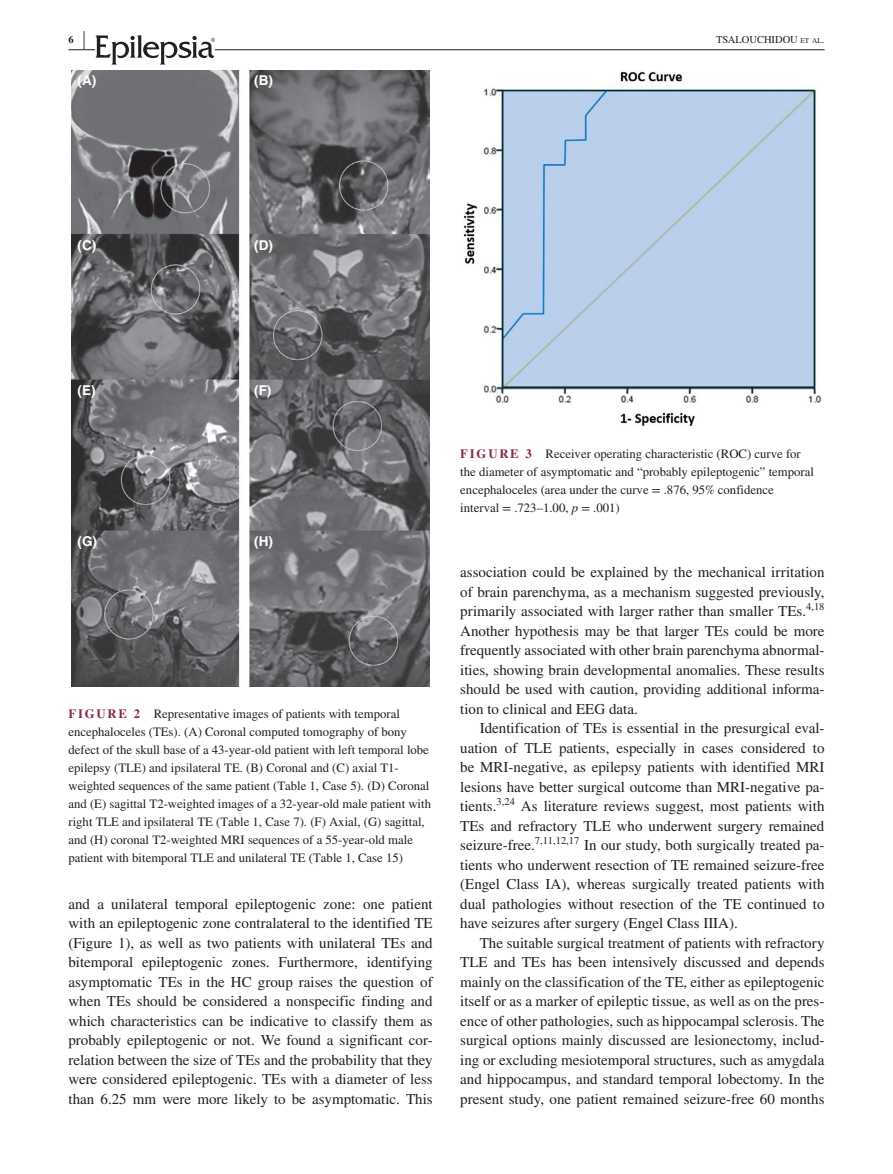
<style>
.page{position:relative;width:893px;height:1174px;background:#fff}
.page>*{position:absolute;margin:0;border:0;box-sizing:border-box;transform-origin:0 0}
.t1{font:700 25.95px "STIX";color:#231f20;scale:.36 1}
.t2{font:15px/19.5px "STIX";color:#231f20;text-align:justify}
.t3{font:700 13.5px "Helvetica";color:#fff}
.t4{font:12.75px/18px "STIX";color:#231f20}
.t5{font:10.5px "STIX";color:#231f20}
.t6{font:10.5px "STIX";color:#231f20}
.t7{font:700 10.5px "STIX";color:#231f20}
.s1{font-size:7.35px}
.s2{font-weight:700;color:#8c284e}
.s3{font-style:italic}
</style>
<div class="page">
<hr style="left:68px;top:49px;width:756px;height:1px;background:#231f20">
<svg style="left:95px;top:35px;width:120px;height:30px"></svg>
<div style="left:68px;top:70px;width:365px;height:616px;background:linear-gradient(to bottom,#fff,#fff)"></div>
<img style="left:72px;top:70px;width:357px;height:616px">
<img style="left:464px;top:71px;width:357px;height:354px">
<p class="t7" style="left:68px;top:33px;width:7px">6</p>
<h1 class="t1" style="left:83px;top:25px;width:7px">|</h1>
<p class="t6" style="left:716px;top:32px;width:110px">TSALOUCHIDOU <span class="s1">et al</span> .</p>
<p class="t3" style="left:78px;top:72px;width:20px">(A)</p>
<p class="t3" style="left:254px;top:72px;width:20px">(B)</p>
<p class="t3" style="left:78px;top:237px;width:20px">(C)</p>
<p class="t3" style="left:254px;top:237px;width:20px">(D)</p>
<p class="t3" style="left:78px;top:382px;width:19px">(E)</p>
<p class="t3" style="left:254px;top:382px;width:19px">(F)</p>
<p class="t3" style="left:78px;top:532px;width:21px">(G)</p>
<p class="t3" style="left:254px;top:532px;width:20px">(H)</p>
<p class="t4" style="left:68px;top:706px;width:364px"><span class="s2">FIGURE 2</span> Representative images of patients with temporal encephaloceles (TEs). (A) Coronal computed tomography of bony defect of the skull base of a 43-year-old patient with left temporal lobe epilepsy (TLE) and ipsilateral TE. (B) Coronal and (C) axial T1- weighted sequences of the same patient (Table 1, Case 5). (D) Coronal and (E) sagittal T2-weighted images of a 32-year-old male patient with right TLE and ipsilateral TE (Table 1, Case 7). (F) Axial, (G) sagittal, and (H) coronal T2-weighted MRI sequences of a 55-year-old male patient with bitemporal TLE and unilateral TE (Table 1, Case 15)</p>
<p class="t2" style="left:68px;top:895px;width:366px">and a unilateral temporal epileptogenic zone: one patient with an epileptogenic zone contralateral to the identified TE (Figure 1), as well as two patients with unilateral TEs and bitemporal epileptogenic zones. Furthermore, identifying asymptomatic TEs in the HC group raises the question of when TEs should be considered a nonspecific finding and which characteristics can be indicative to classify them as probably epileptogenic or not. We found a significant cor&shy;relation between the size of TEs and the probability that they were considered epileptogenic. TEs with a diameter of less than 6.25 mm were more likely to be asymptomatic. This</p>
<p class="t4" style="left:460px;top:445px;width:355px"><span class="s2">FIGURE 3</span> Receiver operating characteristic (ROC) curve for the diameter of asymptomatic and “probably epileptogenic” temporal encephaloceles (area under the curve = .876, 95% confidence interval = .723–1.00, <span class="s3">p</span> = .001)</p>
<p class="t2" style="left:460px;top:563px;width:366px">association could be explained by the mechanical irritation of brain parenchyma, as a mechanism suggested previously, primarily associated with larger rather than smaller TEs.</p>
<p class="t5" style="left:806px;top:599px;width:20px">4,18</p>
<p class="t2" style="left:460px;top:622px;width:366px">Another hypothesis may be that larger TEs could be more frequently associated with other brain parenchyma abnormal&shy;ities, showing brain developmental anomalies. These results should be used with caution, providing additional informa&shy;tion to clinical and EEG data.</p>
<p class="t2" style="left:460px;top:719px;width:366px;text-indent:19px">Identification of TEs is essential in the presurgical eval&shy;uation of TLE patients, especially in cases considered to be MRI-negative, as epilepsy patients with identified MRI lesions have better surgical outcome than MRI-negative pa&shy;tients.</p>
<p class="t5" style="left:497px;top:794px;width:20px">3,24</p>
<p class="t2" style="left:460px;top:797px;width:366px;text-indent:61px">As literature reviews suggest, most patients with TEs and refractory TLE who underwent surgery remained seizure-free.</p>
<p class="t5" style="left:535px;top:833px;width:46px">7,11,12,17</p>
<p class="t2" style="left:460px;top:836px;width:366px;text-indent:124px">In our study, both surgically treated pa&shy;tients who underwent resection of TE remained seizure-free (Engel Class IA), whereas surgically treated patients with dual pathologies without resection of the TE continued to have seizures after surgery (Engel Class IIIA).</p>
<p class="t2" style="left:460px;top:934px;width:366px;text-indent:20px">The suitable surgical treatment of patients with refractory TLE and TEs has been intensively discussed and depends mainly on the classification of the TE, either as epileptogenic itself or as a marker of epileptic tissue, as well as on the pres&shy;ence of other pathologies, such as hippocampal sclerosis. The surgical options mainly discussed are lesionectomy, includ&shy;ing or excluding mesiotemporal structures, such as amygdala and hippocampus, and standard temporal lobectomy. In the present study, one patient remained seizure-free 60 months</p>
</div>
